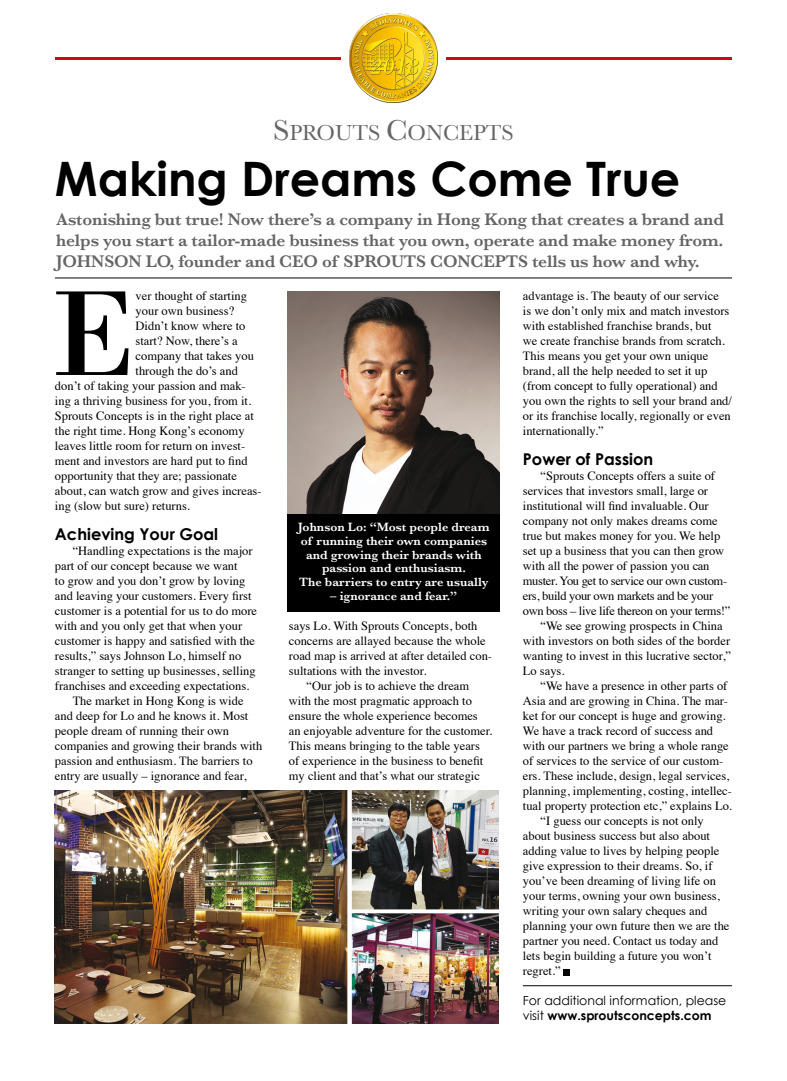
<style>
.page{position:relative;width:787px;height:1081px;background:#fff}
.page>*{position:absolute;margin:0;border:0;box-sizing:border-box;transform-origin:0 0}
.t1{font:700 47.5px "Century Gothic";color:#000}
.t2{font:22.5px "Baskerville";color:#646567}
.t3{font:600 17.5px/21px "Baskerville";letter-spacing:-.01em;color:#646567;text-align:justify}
.t4{font:700 16.25px "Century Gothic";color:#000}
.t5{font:12.5px/15px "Times";color:#000}
.t6{font:600 12.5px/13.8px "Baskerville";color:#fff;text-align:center}
.t7{font:12.5px "Times";letter-spacing:-.025em;color:#000}
.t8{font:12.5px/15px "Century Gothic";color:#000}
.s1{font-size:30px}
.s2{font-weight:700}
</style>
<div class="page">
<hr style="left:55px;top:277px;width:677px;height:1px;background:#000">
<svg style="left:56px;top:291px;width:72px;height:84px"></svg>
<hr style="left:523px;top:985px;width:209px;height:1px;background:#000">
<hr style="left:55px;top:57px;width:285px;height:2px;background:#cd071e">
<hr style="left:446px;top:57px;width:286px;height:2px;background:#cd071e">
<svg style="left:563px;top:969px;width:6px;height:6px"></svg>
<img style="left:349px;top:14px;width:89px;height:88px">
<img style="left:55px;top:790px;width:444px;height:233px">
<img style="left:287px;top:291px;width:213px;height:223px">
<div style="left:287px;top:514px;width:213px;height:97px;background:#000"></div>
<h2 class="t2" style="left:273px;top:119px;width:242px"><span class="s1">S</span>PROUTS <span class="s1">C</span>ONCEPTS</h2>
<h1 class="t1" style="left:55px;top:149px;width:627px">Making Dreams Come True</h1>
<h3 class="t3" style="left:56px;top:208px;width:669px">Astonishing but true! Now there’s a company in Hong Kong that creates a brand and helps you start a tailor-made business that you own, operate and make money from.<br>JOHNSON LO, founder and CEO of SPROUTS CONCEPTS tells us how and why.</h3>
<p class="t5" style="left:136px;top:287px;width:113px">ver thought of starting</p>
<p class="t5" style="left:136px;top:302px;width:100px">your own business?</p>
<p class="t5" style="left:136px;top:317px;width:111px">Didn’t know where to</p>
<p class="t5" style="left:136px;top:332px;width:103px">start? Now, there’s a</p>
<p class="t5" style="left:136px;top:347px;width:120px">company that takes you</p>
<p class="t5" style="left:136px;top:362px;width:104px">through the do’s and</p>
<p class="t5" style="left:55px;top:377px;width:192px">don’t of taking your passion and mak-</p>
<p class="t5" style="left:55px;top:392px;width:198px">ing a thriving business for you, from it.</p>
<p class="t5" style="left:55px;top:407px;width:200px">Sprouts Concepts is in the right place at</p>
<p class="t5" style="left:55px;top:422px;width:191px">the right time. Hong Kong’s economy</p>
<p class="t5" style="left:55px;top:437px;width:192px">leaves little room for return on invest-</p>
<p class="t5" style="left:55px;top:452px;width:194px">ment and investors are hard put to find</p>
<p class="t5" style="left:55px;top:467px;width:183px">opportunity that they are; passionate</p>
<p class="t5" style="left:55px;top:482px;width:208px">about, can watch grow and gives increas-</p>
<p class="t5" style="left:55px;top:497px;width:137px">ing (slow but sure) returns.</p>
<h3 class="t4" style="left:55px;top:524px;width:165px">Achieving Your Goal</h3>
<p class="t5" style="left:73px;top:542px;width:181px">“Handling expectations is the major</p>
<p class="t5" style="left:55px;top:557px;width:184px">part of our concept because we want</p>
<p class="t5" style="left:55px;top:572px;width:192px">to grow and you don’t grow by loving</p>
<p class="t5" style="left:55px;top:587px;width:198px">and leaving your customers. Every first</p>
<p class="t5" style="left:55px;top:602px;width:204px">customer is a potential for us to do more</p>
<p class="t5" style="left:55px;top:617px;width:189px">with and you only get that when your</p>
<p class="t5" style="left:55px;top:632px;width:201px">customer is happy and satisfied with the</p>
<p class="t5" style="left:55px;top:647px;width:188px">results,” says Johnson Lo, himself no</p>
<p class="t5" style="left:55px;top:662px;width:202px">stranger to setting up businesses, selling</p>
<p class="t5" style="left:55px;top:677px;width:196px">franchises and exceeding expectations.</p>
<p class="t5" style="left:73px;top:692px;width:172px">The market in Hong Kong is wide</p>
<p class="t5" style="left:55px;top:707px;width:195px">and deep for Lo and he knows it. Most</p>
<p class="t5" style="left:55px;top:722px;width:175px">people dream of running their own</p>
<p class="t5" style="left:55px;top:737px;width:209px">companies and growing their brands with</p>
<p class="t5" style="left:55px;top:752px;width:199px">passion and enthusiasm. The barriers to</p>
<p class="t5" style="left:55px;top:767px;width:193px">entry are usually – ignorance and fear,</p>
<p class="t6" style="left:298px;top:520px;width:193px">Johnson Lo: “Most people dream of running their own companies and growing their brands with passion and enthusiasm.<br>The barriers to entry are usually</p>
<p class="t6" style="left:330px;top:589px;width:128px">– ignorance and fear.”</p>
<p class="t5" style="left:289px;top:617px;width:190px">says Lo. With Sprouts Concepts, both</p>
<p class="t5" style="left:289px;top:632px;width:198px">concerns are allayed because the whole</p>
<p class="t5" style="left:289px;top:647px;width:205px">road map is arrived at after detailed con-</p>
<p class="t5" style="left:289px;top:662px;width:139px">sultations with the investor.</p>
<p class="t5" style="left:307px;top:677px;width:164px">“Our job is to achieve the dream</p>
<p class="t5" style="left:289px;top:692px;width:184px">with the most pragmatic approach to</p>
<p class="t5" style="left:289px;top:707px;width:190px">ensure the whole experience becomes</p>
<p class="t5" style="left:289px;top:722px;width:205px">an enjoyable adventure for the customer.</p>
<p class="t5" style="left:289px;top:737px;width:192px">This means bringing to the table years</p>
<p class="t5" style="left:289px;top:752px;width:196px">of experience in the business to benefit</p>
<p class="t5" style="left:289px;top:767px;width:192px">my client and that’s what our strategic</p>
<p class="t5" style="left:523px;top:287px;width:211px">advantage is. The beauty of our service<br>is we don’t only mix and match investors with established franchise brands, but<br>we create franchise brands from scratch.<br>This means you get your own unique brand, all the help needed to set it up (from concept to fully operational) and you own the rights to sell your brand and/ or its franchise locally, regionally or even internationally.”</p>
<h3 class="t4" style="left:523px;top:449px;width:132px">Power of Passion</h3>
<p class="t5" style="left:540px;top:467px;width:176px">“Sprouts Concepts offers a suite of</p>
<p class="t5" style="left:523px;top:482px;width:187px">services that investors small, large or</p>
<p class="t5" style="left:523px;top:497px;width:187px">institutional will find invaluable. Our</p>
<p class="t5" style="left:523px;top:512px;width:196px">company not only makes dreams come</p>
<p class="t5" style="left:523px;top:527px;width:199px">true but makes money for you. We help</p>
<p class="t5" style="left:523px;top:542px;width:203px">set up a business that you can then grow</p>
<p class="t5" style="left:523px;top:557px;width:188px">with all the power of passion you can</p>
<p class="t7" style="left:523px;top:569px;width:206px">muster. You get to service our own custom-</p>
<p class="t7" style="left:523px;top:584px;width:192px">ers, build your own markets and be your</p>
<p class="t7" style="left:523px;top:599px;width:209px">own boss – live life thereon on your terms!”</p>
<p class="t5" style="left:540px;top:617px;width:183px">“We see growing prospects in China</p>
<p class="t5" style="left:523px;top:632px;width:209px">with investors on both sides of the border</p>
<p class="t5" style="left:523px;top:647px;width:210px">wanting to invest in this lucrative sector,”</p>
<p class="t5" style="left:523px;top:662px;width:43px">Lo says.</p>
<p class="t5" style="left:540px;top:677px;width:188px">“We have a presence in other parts of</p>
<p class="t5" style="left:523px;top:692px;width:207px">Asia and are growing in China. The mar-</p>
<p class="t5" style="left:523px;top:707px;width:204px">ket for our concept is huge and growing.</p>
<p class="t5" style="left:523px;top:722px;width:192px">We have a track record of success and</p>
<p class="t5" style="left:523px;top:737px;width:207px">with our partners we bring a whole range</p>
<p class="t5" style="left:523px;top:752px;width:202px">of services to the service of our custom-</p>
<p class="t5" style="left:523px;top:767px;width:208px">ers. These include, design, legal services,</p>
<p class="t5" style="left:523px;top:782px;width:210px">planning, implementing, costing, intellec-</p>
<p class="t5" style="left:523px;top:797px;width:211px">tual property protection etc,” explains Lo.</p>
<p class="t5" style="left:540px;top:812px;width:165px">“I guess our concepts is not only</p>
<p class="t5" style="left:523px;top:827px;width:189px">about business success but also about</p>
<p class="t5" style="left:523px;top:842px;width:198px">adding value to lives by helping people</p>
<p class="t5" style="left:523px;top:857px;width:191px">give expression to their dreams. So, if</p>
<p class="t5" style="left:523px;top:872px;width:195px">you’ve been dreaming of living life on</p>
<p class="t5" style="left:523px;top:887px;width:198px">your terms, owning your own business,</p>
<p class="t5" style="left:523px;top:902px;width:186px">writing your own salary cheques and</p>
<p class="t5" style="left:523px;top:917px;width:208px">planning your own future then we are the</p>
<p class="t5" style="left:523px;top:932px;width:197px">partner you need. Contact us today and</p>
<p class="t5" style="left:523px;top:947px;width:190px">lets begin building a future you won’t</p>
<p class="t5" style="left:523px;top:962px;width:39px">regret.”</p>
<p class="t8" style="left:523px;top:993px;width:205px">For additional information, please visit <span class="s2">www.sproutsconcepts.com</span></p>
</div>
